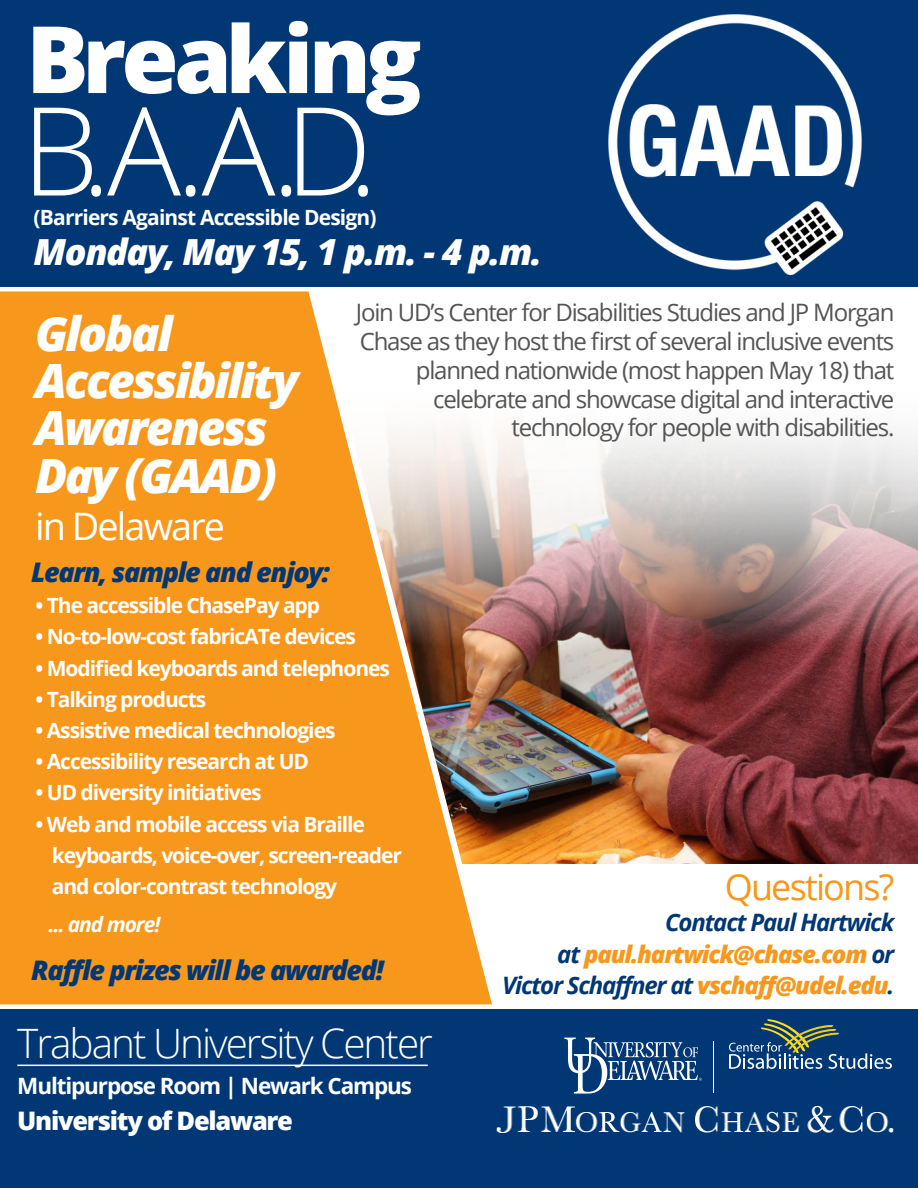
<style>
.page{position:relative;width:918px;height:1188px;background:#fff}
.page>*{position:absolute;margin:0;border:0;box-sizing:border-box;transform-origin:0 0}
.t1{font:300 123px "Open Sans";color:#fff}
.t2{font:800 93px "Open Sans";letter-spacing:-.05em;color:#fff}
.t3{font:italic 800 47.25px/47.2px "Open Sans";letter-spacing:-.05em;color:#fff}
.t4{font:300 40.5px "Open Sans";letter-spacing:-.05em;color:#fff}
.t5{font:37.8px "Open Sans";letter-spacing:-.05em;color:#fff}
.t6{font:italic 800 36px "Open Sans";letter-spacing:-.04em;color:#fff}
.t7{font:36px "Open Sans";letter-spacing:-.05em;color:#f7981d}
.t8{font:italic 800 27px "Open Sans";letter-spacing:-.05em;color:#013775}
.t9{font:800 25.5px "Open Sans";letter-spacing:-.05em;color:#fff}
.t10{font:24px/28.8px "Open Sans";letter-spacing:-.05em;color:#545454;text-align:right}
.t11{font:italic 700 24px "Open Sans";letter-spacing:-.05em;color:#013775}
.t12{font:italic 800 24px "Open Sans";letter-spacing:-.05em;color:#f7981d}
.t13{font:700 22.5px "Open Sans";letter-spacing:-.05em;color:#fff}
.t14{font:700 21px/31.2px "Open Sans";letter-spacing:-.05em;color:#fff}
.t15{font:italic 700 21px "Open Sans";letter-spacing:-.05em;color:#fff}
.s1{font-weight:700;color:#013775}
.s2{font-weight:800;color:#f7981d}
</style>
<div class="page">
<div style="left:0;top:291px;width:492px;height:713px;background:#f7981d"></div>
<img style="left:337px;top:376px;width:581px;height:488px">
<div style="left:0;top:1010px;width:918px;height:178px;background:#013775"></div>
<hr style="left:17px;top:1065px;width:411px;height:1px;background:#fff">
<div style="left:0;top:0;width:918px;height:286px;background:#013775"></div>
<img style="left:496px;top:1106px;width:398px;height:27px">
<img style="left:608px;top:14px;width:254px;height:260px">
<hr style="left:713px;top:1042px;width:1px;height:51px;background:#fff">
<svg style="left:564px;top:1038px;width:138px;height:56px"></svg>
<svg style="left:729px;top:1019px;width:163px;height:50px"></svg>
<p class="t2" style="left:26px;top:-11px;width:397px">Breaking</p>
<p class="t1" style="left:22px;top:67px;width:358px">B.A.A.D.</p>
<p class="t14" style="left:34px;top:202px;width:344px">(Barriers Against Accessible Design)</p>
<p class="t6" style="left:34px;top:225px;width:510px">Monday, May 15, 1 p.m. - 4 p.m.</p>
<p class="t10" style="left:356px;top:297px;width:540px">Join UD’s Center for Disabilities Studies and JP Morgan Chase as they host the first of several inclusive events planned nationwide (most happen May 18) that celebrate and showcase digital and interactive technology for people with disabilities.</p>
<p class="t3" style="left:35px;top:308px;width:265px">Global<br>Accessibility<br>Awareness<br>Day (GAAD)</p>
<p class="t5" style="left:35px;top:500px;width:192px">in Delaware</p>
<p class="t8" style="left:31px;top:552px;width:300px">Learn, sample and enjoy:</p>
<p class="t14" style="left:36px;top:589px;width:286px">• The accessible ChasePay app</p>
<p class="t14" style="left:36px;top:621px;width:322px">• No-to-low-cost fabricATe devices</p>
<p class="t14" style="left:36px;top:652px;width:356px">• Modified keyboards and telephones</p>
<p class="t14" style="left:36px;top:683px;width:172px">• Talking products</p>
<p class="t14" style="left:36px;top:714px;width:301px">• Assistive medical technologies</p>
<p class="t14" style="left:36px;top:746px;width:275px">• Accessibility research at UD</p>
<p class="t14" style="left:36px;top:777px;width:228px">• UD diversity initiatives</p>
<p class="t14" style="left:52px;top:808px;width:352px;text-indent:-16px">• Web and mobile access via Braille keyboards, voice-over, screen-reader and color-contrast technology</p>
<p class="t15" style="left:49px;top:909px;width:113px">... and more!</p>
<p class="t8" style="left:31px;top:950px;width:354px">Raffle prizes will be awarded!</p>
<p class="t7" style="left:725px;top:862px;width:171px">Questions?</p>
<p class="t11" style="left:665px;top:906px;width:231px">Contact Paul Hartwick</p>
<p class="t12" style="left:557px;top:936px;width:339px"><span class="s1">at</span> paul.hartwick@chase.com <span class="s1">or</span></p>
<p class="t11" style="left:502px;top:968px;width:394px">Victor Schaffner at <span class="s2">vschaff@udel.edu</span>.</p>
<p class="t4" style="left:17px;top:1015px;width:417px">Trabant University Center</p>
<p class="t13" style="left:17px;top:1070px;width:396px">Multipurpose Room | Newark Campus</p>
<p class="t9" style="left:17px;top:1101px;width:277px">University of Delaware</p>
</div>
